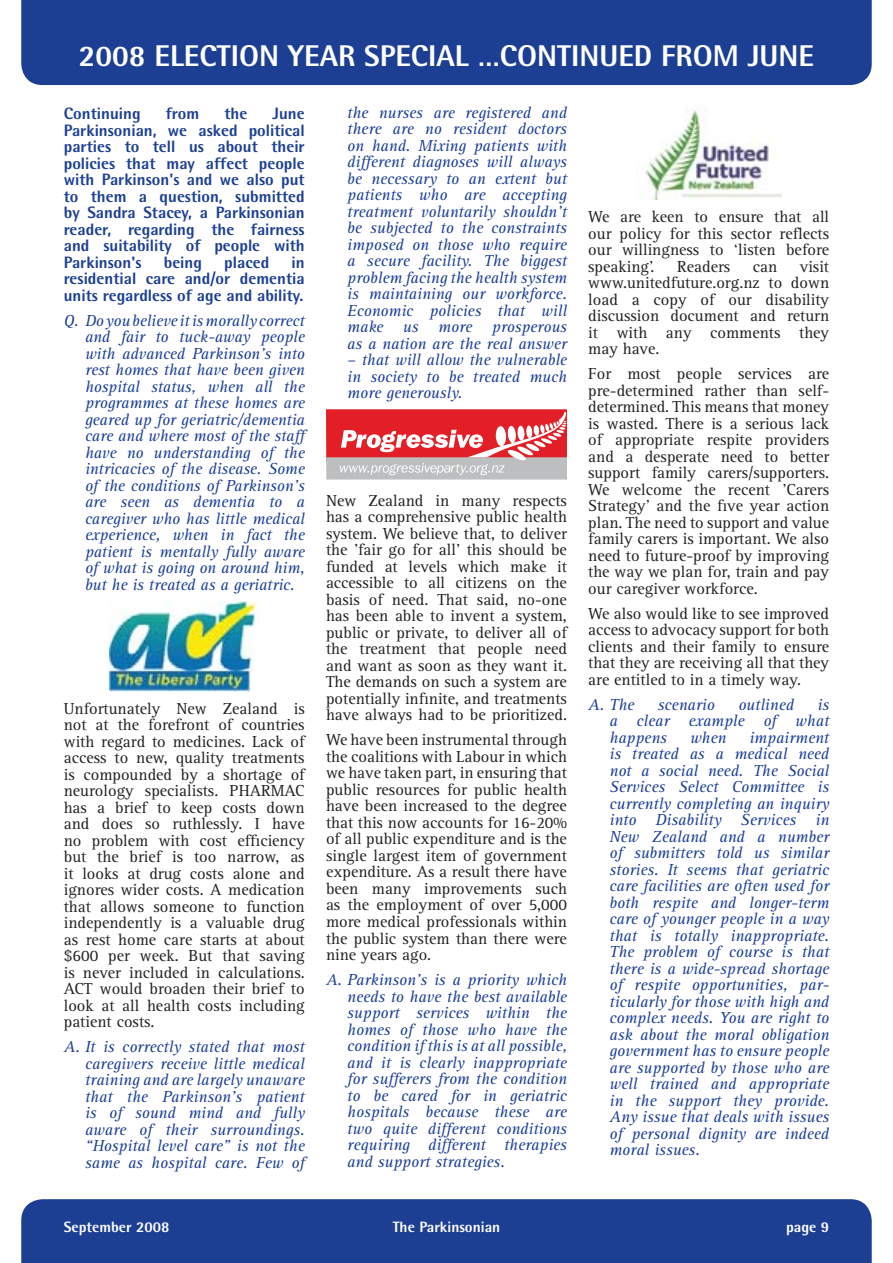
<style>
.page{position:relative;width:893px;height:1263px;background:#fff}
.page>*{position:absolute;margin:0;border:0;box-sizing:border-box;transform-origin:0 0}
.t1{font:800 30px "Rotis Semi Sans";color:#fff}
.t2{font:italic 16.5px/16.5px "Rotis Serif";color:#1c3f94;text-align:justify}
.t3{font:16.5px/16.5px "Rotis Serif";color:#231f20;text-align:justify}
.t4{font:800 16.5px/16.5px "Rotis Semi Sans";color:#1c3f94;text-align:justify}
.t5{font:800 15px "Rotis Semi Sans";color:#fff}
</style>
<div class="page">
<div style="left:21px;top:0;width:851px;height:85px;background:#1c3f94"></div>
<img style="left:109px;top:601px;width:150px;height:91px">
<div style="left:326px;top:409px;width:241px;height:52px;background:#e21f26"></div>
<div style="left:326px;top:457px;width:241px;height:22px;background:#bcbec0"></div>
<svg style="left:340px;top:411px;width:226px;height:64px"></svg>
<img style="left:645px;top:106px;width:136px;height:94px">
<div style="left:21px;top:1199px;width:851px;height:64px;background:#1c3f94"></div>
<h1 class="t1" style="left:79px;top:37px;width:154px">2008 Election</h1>
<h1 class="t1" style="left:288px;top:37px;width:34px">Year</h1>
<h1 class="t1" style="left:364px;top:37px;width:171px">Special …continued</h1>
<h1 class="t1" style="left:661px;top:37px;width:117px">from June</h1>
<p class="t4" style="left:64px;top:105px;width:78px">Continuing</p>
<p class="t4" style="left:166px;top:105px;width:35px">from</p>
<p class="t4" style="left:224px;top:105px;width:24px">the</p>
<p class="t4" style="left:64px;top:105px;width:242px;text-indent:209px">June Parkinsonian, we asked political parties to tell us about their policies that may affect people with Parkinson's and we also put to them a question, submitted by Sandra Stacey, a Parkinsonian reader, regarding the fairness and suitability of people with Parkinson's</p>
<p class="t4" style="left:64px;top:254px;width:242px;text-indent:228px">in residential care and/or dementia units regardless of age and ability.</p>
<p class="t2" style="left:85px;top:313px;width:221px;text-indent:-21px">Q. Do you believe it is morally correct and fair to tuck-away people with advanced Parkinson’s into rest homes that have been given hospital status, when all the programmes at these homes are geared up for geriatric/dementia care and where most of the staff have no understanding of the intricacies of the disease. Some of the conditions of Parkinson’s are seen as dementia to a caregiver who has little medical experience, when in fact the patient is mentally fully aware of what is going on around him, but he is treated as a geriatric.</p>
<p class="t4" style="left:164px;top:254px;width:40px">being</p>
<p class="t4" style="left:224px;top:254px;width:46px">placed</p>
<p class="t3" style="left:64px;top:701px;width:242px">Unfortunately New Zealand is not at the forefront of countries with regard to medicines. Lack of access to new, quality treatments is compounded by a shortage of neurology specialists. PHARMAC has a brief to keep costs down and does so ruthlessly. I have no problem with cost efficiency but the brief is too narrow, as it looks at drug costs alone and ignores wider costs. A medication that allows someone to function independently is a valuable drug as rest home care starts at about $600 per week. But that saving is never included in calculations.<br>ACT would broaden their brief to look at all health costs including patient costs.</p>
<p class="t2" style="left:85px;top:1039px;width:221px;text-indent:-21px">A. It is correctly stated that most caregivers receive little medical training and are largely unaware that the Parkinson’s patient is of sound mind and fully aware of their surroundings. “Hospital level care” is not the same as hospital care. Few of</p>
<p class="t2" style="left:347px;top:105px;width:221px">the nurses are registered and there are no resident doctors on hand. Mixing patients with different diagnoses will always be necessary to an extent but patients who are accepting treatment voluntarily shouldn’t be subjected to the constraints imposed on those who require a secure facility. The biggest problem facing the health system is maintaining our workforce.<br>Economic policies that will make us more prosperous as a nation are the real answer</p>
<p class="t2" style="left:347px;top:352px;width:221px">– that will allow the vulnerable in society to be treated much more generously.</p>
<p class="t3" style="left:326px;top:493px;width:242px">New Zealand in many respects has a comprehensive public health system. We believe that, to deliver the 'fair go for all' this should be funded at levels which make it accessible to all citizens on the basis of need. That said, no-one has been able to invent a system, public or private, to deliver all of the treatment that people need and want as soon as they want it.<br>The demands on such a system are potentially infinite, and treatments have always had to be prioritized.</p>
<p class="t3" style="left:326px;top:732px;width:242px">We have been instrumental through the coalitions with Labour in which we have taken part, in ensuring that public resources for public health have been increased to the degree that this now accounts for 16-20% of all public expenditure and is the single largest item of government expenditure. As a result there have been many improvements such as the employment of over 5,000 more medical professionals within the public system than there were nine years ago.</p>
<p class="t2" style="left:347px;top:972px;width:221px;text-indent:-21px">A. Parkinson's is a priority which needs to have the best available support services within the homes of those who have the condition if this is at all possible, and it is clearly inappropriate for sufferers from the condition to be cared for in geriatric hospitals because these are two quite different conditions requiring different therapies and support strategies.</p>
<p class="t3" style="left:588px;top:209px;width:242px">We are keen to ensure that all our policy for this sector reflects our willingness to ‘listen before speaking’.</p>
<p class="t3" style="left:677px;top:258px;width:55px">Readers</p>
<p class="t3" style="left:753px;top:258px;width:26px">can</p>
<p class="t3" style="left:588px;top:258px;width:242px;text-indent:212px">visit www.unitedfuture.org.nz to down load a copy of our disability discussion document and return it with any comments they may have.</p>
<p class="t3" style="left:588px;top:366px;width:242px">For most people services are pre-determined rather than self&shy;determined. This means that money is wasted. There is a serious lack of appropriate respite providers and a desperate need to better support family carers/supporters.<br>We welcome the recent 'Carers Strategy' and the five year action plan. The need to support and value family carers is important. We also need to future-proof by improving the way we plan for, train and pay our caregiver workforce.</p>
<p class="t3" style="left:588px;top:605px;width:242px">We also would like to see improved access to advocacy support for both clients and their family to ensure that they are receiving all that they are entitled to in a timely way.</p>
<p class="t2" style="left:588px;top:696px;width:48px">A. The</p>
<p class="t2" style="left:658px;top:696px;width:58px">scenario</p>
<p class="t2" style="left:738px;top:696px;width:57px">outlined</p>
<p class="t2" style="left:609px;top:696px;width:221px;text-indent:208px">is a clear example of what happens</p>
<p class="t2" style="left:690px;top:729px;width:38px">when</p>
<p class="t2" style="left:609px;top:729px;width:221px;text-indent:140px">impairment is treated as a medical need not a social need. The Social Services Select Committee is currently completing an inquiry into Disability Services in New Zealand and a number of submitters told us similar stories. It seems that geriatric care facilities are often used for both respite and longer-term care of younger people in a way that is totally inappropriate.<br>The problem of course is that there is a wide-spread shortage of respite opportunities, par&shy;ticularly for those with high and complex needs. You are right to ask about the moral obligation government has to ensure people are supported by those who are well trained and appropriate in the support they provide.<br>Any issue that deals with issues of personal dignity are indeed moral issues.</p>
<p class="t5" style="left:64px;top:1218px;width:107px">September 2008</p>
<p class="t5" style="left:393px;top:1218px;width:109px">The Parkinsonian</p>
<p class="t5" style="left:786px;top:1218px;width:45px">page 9</p>
</div>
